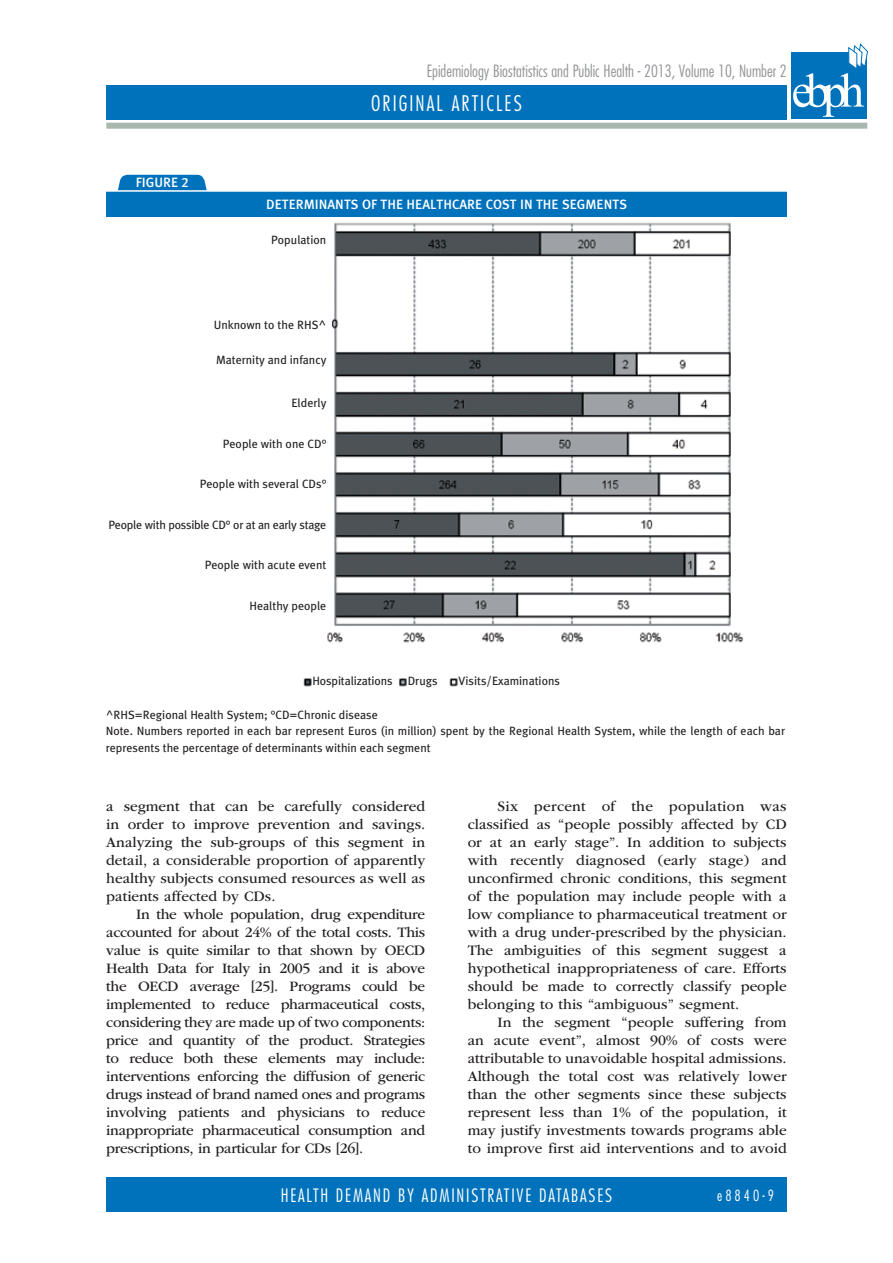
<style>
.page{position:relative;width:893px;height:1263px;background:#fff}
.page>*{position:absolute;margin:0;border:0;box-sizing:border-box;transform-origin:0 0}
.t1{font:300 condensed 21px "Futura Std";letter-spacing:.1em;color:#fff}
.t2{font:300 condensed 18px "Futura Std";letter-spacing:.1em;color:#fff}
.t3{font:300 condensed 16.5px "Futura Std";color:#939598}
.t4{font:15px/18px "ITC Garamond Std";color:#231f20;text-align:justify}
.t5{font:300 condensed 15px "Futura Std";letter-spacing:.2em;color:#fff}
.t6{font:13.5px "Meta Plus Medium Caps";color:#fff}
.t7{font:12px/16.5px "Meta Plus";color:#231f20}
.t8{font:12px "Meta Plus";letter-spacing:-.02em;color:#231f20}
</style>
<div class="page">
<div style="left:106px;top:85px;width:681px;height:34px;background:#0072bc"></div>
<div style="left:106px;top:1178px;width:681px;height:34px;background:#0072bc"></div>
<div style="left:106px;top:123px;width:761px;height:6px;background:#a9b7ae"></div>
<div style="left:791px;top:52px;width:76px;height:67px;background:#0072bc"></div>
<svg style="left:793px;top:43px;width:75px;height:74px"></svg>
<svg style="left:118px;top:175px;width:89px;height:15px"></svg>
<div style="left:106px;top:191px;width:681px;height:26px;background:#0072bc"></div>
<hr style="left:106px;top:190px;width:684px;height:2px;background:#fff">
<img style="left:303px;top:222px;width:440px;height:465px">
<div style="left:106px;top:234px;width:220px;height:417px;background:#fff"></div>
<div style="left:312px;top:676px;width:82px;height:23px;background:#fff"></div>
<div style="left:408px;top:676px;width:39px;height:23px;background:#fff"></div>
<div style="left:459px;top:676px;width:104px;height:23px;background:#fff"></div>
<p class="t3" style="left:427px;top:62px;width:361px">Epidemiology Biostatistics and Public Health - 2013, Volume 10, Number 2</p>
<p class="t6" style="left:136px;top:175px;width:55px">FIGURE 2</p>
<h1 class="t1" style="left:371px;top:91px;width:152px">ORIGINAL ARTICLES</h1>
<p class="t6" style="left:266px;top:197px;width:8px">DETE</p>
<p class="t6" style="left:296px;top:197px;width:128px">RMINANTS OF THE HEALT</p>
<p class="t6" style="left:443px;top:197px;width:177px">HCARE COST IN THE SEGMENTS</p>
<p class="t7" style="left:271px;top:231px;width:57px">Population</p>
<p class="t7" style="left:214px;top:317px;width:114px">Unknown to the RHS^</p>
<p class="t7" style="left:216px;top:351px;width:112px">Maternity and infancy</p>
<p class="t7" style="left:291px;top:395px;width:36px">Elderly</p>
<p class="t7" style="left:223px;top:435px;width:105px">People with one CD°</p>
<p class="t7" style="left:200px;top:476px;width:128px">People with several CDs°</p>
<p class="t8" style="left:109px;top:517px;width:219px">People with possible CD° or at an early stage</p>
<p class="t7" style="left:205px;top:557px;width:123px">People with acute event</p>
<p class="t7" style="left:249px;top:597px;width:78px">Healthy people</p>
<p class="t7" style="left:312px;top:673px;width:82px">Hospitalizations</p>
<p class="t7" style="left:408px;top:673px;width:31px">Drugs</p>
<p class="t7" style="left:459px;top:673px;width:103px">Visits/Examinations</p>
<p class="t7" style="left:106px;top:706px;width:681px">^RHS=Regional Health System; °CD=Chronic disease<br>Note. Numbers reported in each bar represent Euros (in million) spent by the Regional Health System, while the length of each bar represents the percentage of determinants within each segment</p>
<p class="t4" style="left:106px;top:797px;width:320px">a segment that can be carefully considered in order to improve prevention and savings.<br>Analyzing the sub-groups of this segment in detail, a considerable proportion of apparently healthy subjects consumed resources as well as patients affected by CDs.</p>
<p class="t4" style="left:106px;top:905px;width:320px;text-indent:30px">In the whole population, drug expenditure accounted for about 24% of the total costs. This value is quite similar to that shown by OECD Health Data for Italy in 2005 and it is above the OECD average [25]. Programs could be implemented to reduce pharmaceutical costs, considering they are made up of two components: price and quantity of the product. Strategies to reduce both these elements may include: interventions enforcing the diffusion of generic drugs instead of brand named ones and programs involving patients and physicians to reduce inappropriate pharmaceutical consumption and prescriptions, in particular for CDs [26].</p>
<p class="t4" style="left:468px;top:797px;width:320px;text-indent:30px">Six percent of the population was classified as “people possibly affected by CD or at an early stage”. In addition to subjects with recently diagnosed (early stage) and unconfirmed chronic conditions, this segment of the population may include people with a low compliance to pharmaceutical treatment or with a drug under-prescribed by the physician.<br>The ambiguities of this segment suggest a hypothetical inappropriateness of care. Efforts should be made to correctly classify people belonging to this “ambiguous” segment.</p>
<p class="t4" style="left:468px;top:1013px;width:320px;text-indent:30px">In the segment “people suffering from an acute event”, almost 90% of costs were attributable to unavoidable hospital admissions.<br>Although the total cost was relatively lower than the other segments since these subjects represent less than 1% of the population, it may justify investments towards programs able to improve first aid interventions and to avoid</p>
<p class="t2" style="left:281px;top:1185px;width:18px">Health</p>
<p class="t2" style="left:336px;top:1185px;width:124px">deman d by administrative</p>
<p class="t2" style="left:539px;top:1185px;width:19px">databases</p>
<p class="t5" style="left:717px;top:1187px;width:58px">e8840-9</p>
</div>
